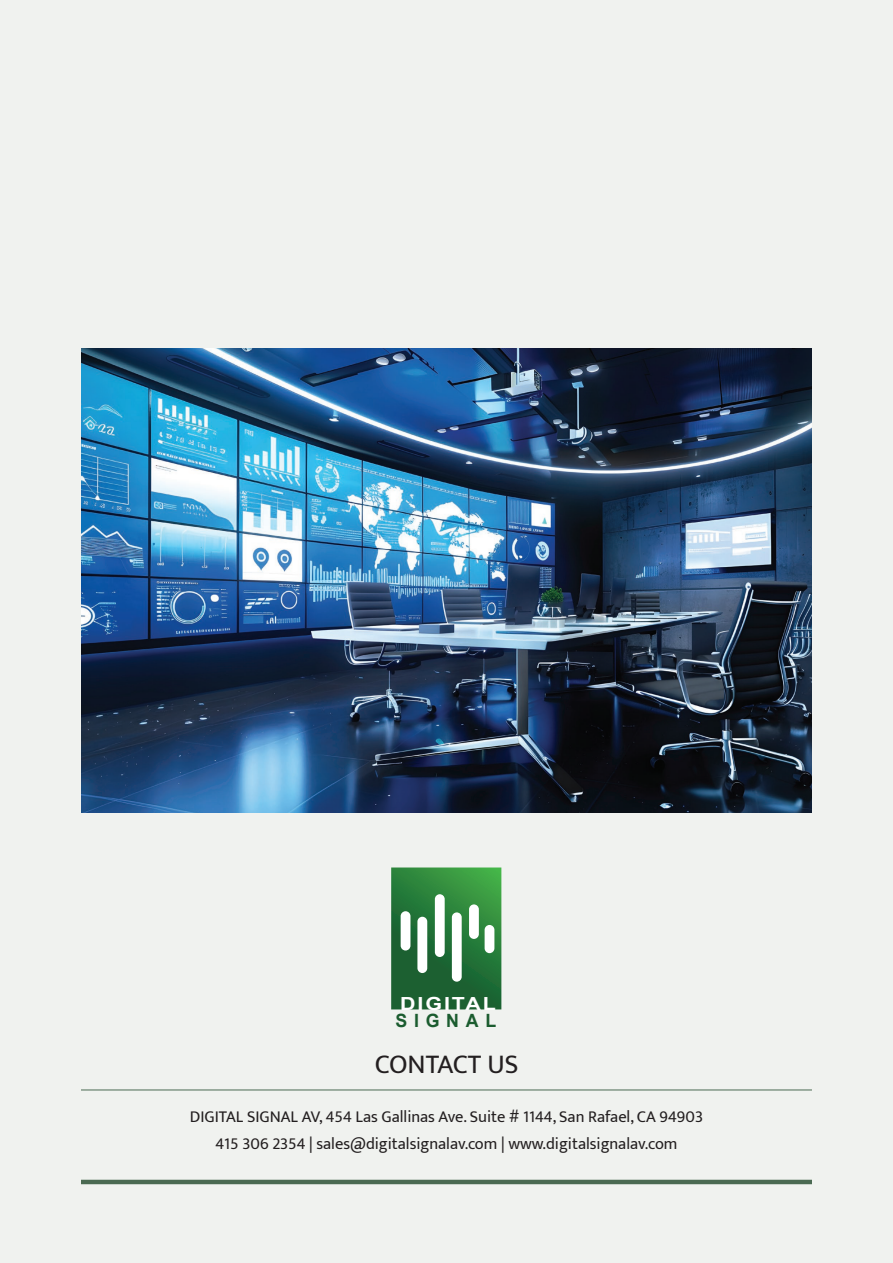
<style>
.page{position:relative;width:893px;height:1263px;background:#f0f2ef}
.page>*{position:absolute;margin:0;border:0;box-sizing:border-box;transform-origin:0 0}
.t1{font:27px "Mukta";color:#231f20}
.t2{font:700 18.3px "Arial";letter-spacing:.375em;color:#1b5c2f}
.t3{font:700 18px "Arial";letter-spacing:.09em;color:#fff;scale:1.19 1}
.t4{font:16.5px "Mukta";color:#231f20}
</style>
<div class="page">
<hr style="left:81px;top:1180px;width:731px;height:4px;background:#4b6a52">
<hr style="left:81px;top:1089px;width:731px;height:1px;background:#4b6a52">
<img style="left:81px;top:349px;width:731px;height:463px">
<svg style="left:391px;top:867px;width:110px;height:142px;background:#28783a"></svg>
<div style="left:401px;top:911px;width:9px;height:39px;background:#fff;border-radius:5px"></div>
<div style="left:417px;top:917px;width:10px;height:56px;background:#fff;border-radius:5px"></div>
<div style="left:435px;top:894px;width:10px;height:63px;background:#fff;border-radius:5px"></div>
<div style="left:452px;top:912px;width:10px;height:70px;background:#fff;border-radius:5px"></div>
<div style="left:469px;top:904px;width:10px;height:35px;background:#fff;border-radius:5px"></div>
<div style="left:485px;top:925px;width:9px;height:28px;background:#fff;border-radius:5px"></div>
<p class="t3" style="left:400px;top:991px;width:82px">DIGITAL</p>
<p class="t2" style="left:396px;top:1007px;width:102px">SIGNAL</p>
<p class="t1" style="left:375px;top:1048px;width:145px">CONTACT US</p>
<p class="t4" style="left:190px;top:1106px;width:515px">DIGITAL SIGNAL AV, 454 Las Gallinas Ave. Suite # 1144, San Rafael, CA 94903</p>
<p class="t4" style="left:215px;top:1133px;width:464px">415 306 2354 | sales@digitalsignalav.com | www.digitalsignalav.com</p>
</div>
